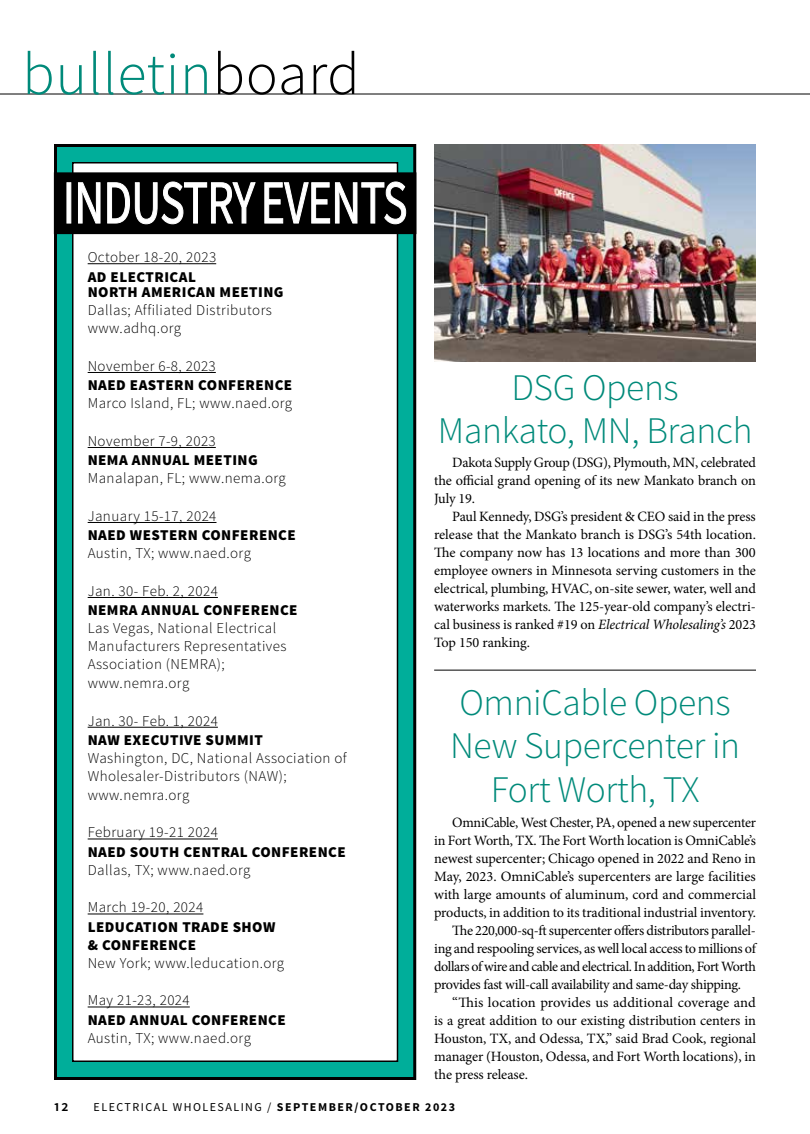
<style>
.page{position:relative;width:810px;height:1134px;background:#fff}
.page>*{position:absolute;margin:0;border:0;box-sizing:border-box;transform-origin:0 0}
.t1{font:300 60px "Source Sans Pro";letter-spacing:.01em;color:#008a7a}
.t2{font:300 37.5px/43.5px "Source Sans Pro";letter-spacing:-.01em;color:#008a7a;text-align:center}
.t3{font:300 15px/18.3px "Source Sans Pro";letter-spacing:.03em;color:#000}
.t4{font:900 15px/15px "Source Sans Pro";letter-spacing:.03em;color:#000}
.t5{font:600 15px "Source Sans Pro";color:#000}
.t6{font:14.25px/18px "Minion Pro";letter-spacing:-.01em;color:#000;text-align:justify}
.t7{font:14.25px "Minion Pro";letter-spacing:-.03em;color:#000}
.t8{font:14.25px "Minion Pro";letter-spacing:.01em;color:#000}
.t9{font:12px "Source Sans Pro";letter-spacing:.12em;color:#000}
.s1{color:#000}
.s2{font-style:italic}
.s3{font-weight:700}
</style>
<div class="page">
<hr style="left:0;top:94px;width:810px;height:1px;background:#000">
<div style="left:56px;top:146px;width:359px;height:932px;background:#00ae9a"></div>
<div style="left:54px;top:144px;width:362px;height:936px;border:3px solid #000"></div>
<div style="left:73px;top:163px;width:325px;height:898px;background:#fff"></div>
<div style="left:72px;top:162px;width:326px;height:900px;border:2px solid #000"></div>
<div style="left:54px;top:173px;width:362px;height:61px;background:#000"></div>
<div style="left:54px;top:172px;width:362px;height:62px;border:1px solid #000"></div>
<svg style="left:67px;top:182px;width:339px;height:42px"></svg>
<hr style="left:88px;top:263px;width:128px;height:1px;background:#000">
<hr style="left:88px;top:372px;width:128px;height:1px;background:#000">
<hr style="left:88px;top:447px;width:128px;height:1px;background:#000">
<hr style="left:88px;top:522px;width:129px;height:1px;background:#000">
<hr style="left:88px;top:597px;width:130px;height:1px;background:#000">
<hr style="left:88px;top:727px;width:130px;height:1px;background:#000">
<hr style="left:88px;top:839px;width:130px;height:1px;background:#000">
<hr style="left:88px;top:914px;width:115px;height:1px;background:#000">
<hr style="left:88px;top:1007px;width:102px;height:1px;background:#000">
<img style="left:434px;top:144px;width:322px;height:217px">
<hr style="left:434px;top:670px;width:322px;height:1px;background:#000">
<h1 class="t1" style="left:22px;top:38px;width:339px">bulletin<span class="s1">board</span></h1>
<p class="t3" style="left:88px;top:248px;width:130px">October 18-20, 2023</p>
<p class="t4" style="left:88px;top:270px;width:197px">AD ELECTRICAL<br>NORTH AMERICAN MEETING</p>
<p class="t3" style="left:88px;top:300px;width:186px;line-height:18.8px">Dallas; Affiliated Distributors www.adhq.org</p>
<p class="t3" style="left:88px;top:357px;width:130px">November 6-8, 2023</p>
<p class="t4" style="left:88px;top:379px;width:206px">NAED EASTERN CONFERENCE</p>
<p class="t3" style="left:88px;top:394px;width:206px">Marco Island, FL; www.naed.org</p>
<p class="t3" style="left:88px;top:432px;width:130px">November 7-9, 2023</p>
<p class="t4" style="left:88px;top:454px;width:172px">NEMA ANNUAL MEETING</p>
<p class="t3" style="left:88px;top:469px;width:200px">Manalapan, FL; www.nema.org</p>
<p class="t3" style="left:88px;top:507px;width:130px">January 15-17, 2024</p>
<p class="t4" style="left:88px;top:529px;width:210px">NAED WESTERN CONFERENCE</p>
<p class="t3" style="left:88px;top:544px;width:165px">Austin, TX; www.naed.org</p>
<p class="t3" style="left:88px;top:582px;width:132px">Jan. 30- Feb. 2, 2024</p>
<p class="t4" style="left:88px;top:604px;width:211px">NEMRA ANNUAL CONFERENCE</p>
<p class="t3" style="left:88px;top:619px;width:201px">Las Vegas, National Electrical<br>Manufacturers Representatives<br>Association (NEMRA); www.nemra.org</p>
<p class="t3" style="left:88px;top:712px;width:132px">Jan. 30- Feb. 1, 2024</p>
<p class="t4" style="left:88px;top:733px;width:177px">NAW EXECUTIVE SUMMIT</p>
<p class="t3" style="left:88px;top:749px;width:261px">Washington, DC, National Association of<br>Wholesaler-Distributors (NAW); www.nemra.org</p>
<p class="t3" style="left:88px;top:823px;width:132px">February 19-21 2024</p>
<p class="t4" style="left:88px;top:845px;width:260px">NAED SOUTH CENTRAL CONFERENCE</p>
<p class="t3" style="left:88px;top:861px;width:164px">Dallas, TX; www.naed.org</p>
<p class="t3" style="left:88px;top:898px;width:117px">March 19-20, 2024</p>
<p class="t4" style="left:88px;top:919px;width:189px;line-height:18px">LEDUCATION TRADE SHOW &amp; CONFERENCE</p>
<p class="t3" style="left:88px;top:954px;width:198px">New York; www.leducation.org</p>
<p class="t3" style="left:88px;top:991px;width:104px">May 21-23, 2024</p>
<p class="t4" style="left:88px;top:1013px;width:200px">NAED ANNUAL CONFERENCE</p>
<p class="t3" style="left:88px;top:1029px;width:165px">Austin, TX; www.naed.org</p>
<h2 class="t2" style="left:438px;top:366px;width:316px">DSG Opens<br>Mankato, MN, Branch</h2>
<p class="t6" style="left:434px;top:454px;width:323px;text-indent:18px">Dakota Supply Group (DSG), Plymouth, MN, celebrated the official grand opening of its new Mankato branch on July 19.</p>
<p class="t6" style="left:434px;top:508px;width:323px;text-indent:18px">Paul Kennedy, DSG’s president &amp; CEO said in the press release that the Mankato branch is DSG’s 54th location.<br>The company now has 13 locations and more than 300 employee owners in Minnesota serving customers in the electrical, plumbing, HVAC, on-site sewer, water, well and waterworks markets. The 125-year-old company’s electri&shy;cal business is ranked #19 on <span class="s2">Electrical Wholesaling’s</span> 2023<br>Top 150 ranking.</p>
<h2 class="t2" style="left:450px;top:681px;width:292px">OmniCable Opens<br>New Supercenter in<br>Fort Worth, TX</h2>
<p class="t6" style="left:452px;top:814px;width:305px">OmniCable, West Chester, PA, opened a new supercenter</p>
<p class="t6" style="left:434px;top:832px;width:323px">in Fort Worth, TX. The Fort Worth location is OmniCable’s</p>
<p class="t6" style="left:434px;top:850px;width:323px">newest supercenter; Chicago opened in 2022 and Reno in</p>
<p class="t6" style="left:434px;top:868px;width:323px">May, 2023. OmniCable’s supercenters are large facilities</p>
<p class="t6" style="left:434px;top:886px;width:323px">with large amounts of aluminum, cord and commercial</p>
<p class="t6" style="left:434px;top:904px;width:323px">products, in addition to its traditional industrial inventory.</p>
<p class="t6" style="left:452px;top:922px;width:305px">The 220,000-sq-ft supercenter offers distributors parallel-</p>
<p class="t6" style="left:434px;top:940px;width:323px">ing and respooling services, as well local access to millions of</p>
<p class="t7" style="left:434px;top:957px;width:323px">dollars of wire and cable and electrical. In addition, Fort Worth</p>
<p class="t6" style="left:434px;top:976px;width:308px">provides fast will-call availability and same-day shipping.</p>
<p class="t8" style="left:452px;top:993px;width:305px">“This location provides us additional coverage and</p>
<p class="t6" style="left:434px;top:1012px;width:323px">is a great addition to our existing distribution centers in</p>
<p class="t6" style="left:434px;top:1030px;width:323px">Houston, TX, and Odessa, TX,” said Brad Cook, regional</p>
<p class="t6" style="left:434px;top:1048px;width:323px">manager (Houston, Odessa, and Fort Worth locations), in</p>
<p class="t6" style="left:434px;top:1066px;width:95px">the press release.</p>
<p class="t5" style="left:54px;top:1097px;width:16px">12</p>
<p class="t9" style="left:94px;top:1100px;width:363px">ELECTRICAL WHOLESALING / <span class="s3">SEPTEMBER/OCTOBER 2023</span></p>
</div>
